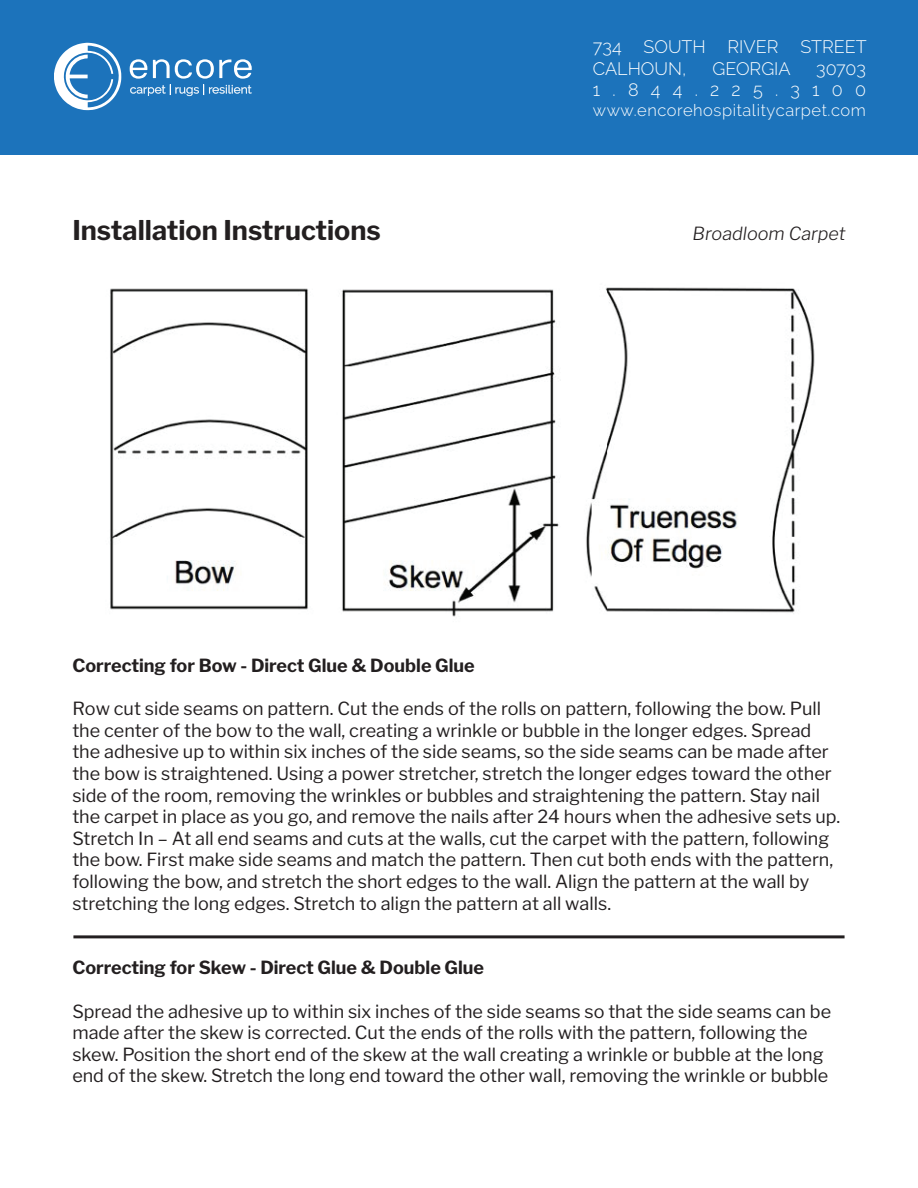
<style>
.page{position:relative;width:918px;height:1188px;background:#fff}
.page>*{position:absolute;margin:0;border:0;box-sizing:border-box;transform-origin:0 0}
.t1{font:700 27px "Libre Franklin";color:#231f20}
.t2{font:18px/21.6px "Libre Franklin";color:#231f20}
.t3{font:700 18px "Libre Franklin";color:#231f20}
.t4{font:300 18px/21.6px "Raleway";color:#fff}
.t5{font:300 18px/21.6px "Raleway";letter-spacing:.68em;color:#fff;text-align:right}
.t6{font:italic 300 18px "Libre Franklin";color:#231f20}
.t7{font:300 16.5px "Raleway";letter-spacing:.035em;color:#fff}
</style>
<div class="page">
<div style="left:0;top:0;width:918px;height:154px;background:#1c73bb"></div>
<svg style="left:130px;top:59px;width:122px;height:37px"></svg>
<svg style="left:54px;top:43px;width:67px;height:67px"></svg>
<hr style="left:73px;top:935px;width:772px;height:3px;background:#231f20">
<img style="left:110px;top:287px;width:705px;height:330px">
<p class="t4" style="left:593px;top:36px;width:275px">734 SOUTH RIVER STREET<br>CALHOUN,</p>
<p class="t4" style="left:712px;top:57px;width:80px">GEORGIA</p>
<p class="t5" style="left:593px;top:57px;width:275px">30703<br>1.844.225.3100</p>
<p class="t7" style="left:593px;top:100px;width:275px">www.encorehospitalitycarpet.com</p>
<h1 class="t1" style="left:72px;top:209px;width:310px">Installation Instructions</h1>
<p class="t6" style="left:693px;top:223px;width:155px">Broadloom Carpet</p>
<p class="t3" style="left:72px;top:651px;width:404px">Correcting for Bow - Direct Glue &amp; Double Glue</p>
<p class="t2" style="left:72px;top:698px;width:770px">Row cut side seams on pattern. Cut the ends of the rolls on pattern, following the bow. Pull the center of the bow to the wall, creating a wrinkle or bubble in the longer edges. Spread the adhesive up to within six inches of the side seams, so the side seams can be made after the bow is straightened. Using a power stretcher, stretch the longer edges toward the other side of the room, removing the wrinkles or bubbles and straightening the pattern. Stay nail the carpet in place as you go, and remove the nails after 24 hours when the adhesive sets up.<br>Stretch In – At all end seams and cuts at the walls, cut the carpet with the pattern, following the bow. First make side seams and match the pattern. Then cut both ends with the pattern, following the bow, and stretch the short edges to the wall. Align the pattern at the wall by stretching the long edges. Stretch to align the pattern at all walls.</p>
<p class="t3" style="left:72px;top:954px;width:413px">Correcting for Skew - Direct Glue &amp; Double Glue</p>
<p class="t2" style="left:72px;top:1000px;width:760px">Spread the adhesive up to within six inches of the side seams so that the side seams can be made after the skew is corrected. Cut the ends of the rolls with the pattern, following the skew. Position the short end of the skew at the wall creating a wrinkle or bubble at the long end of the skew. Stretch the long end toward the other wall, removing the wrinkle or bubble</p>
</div>
